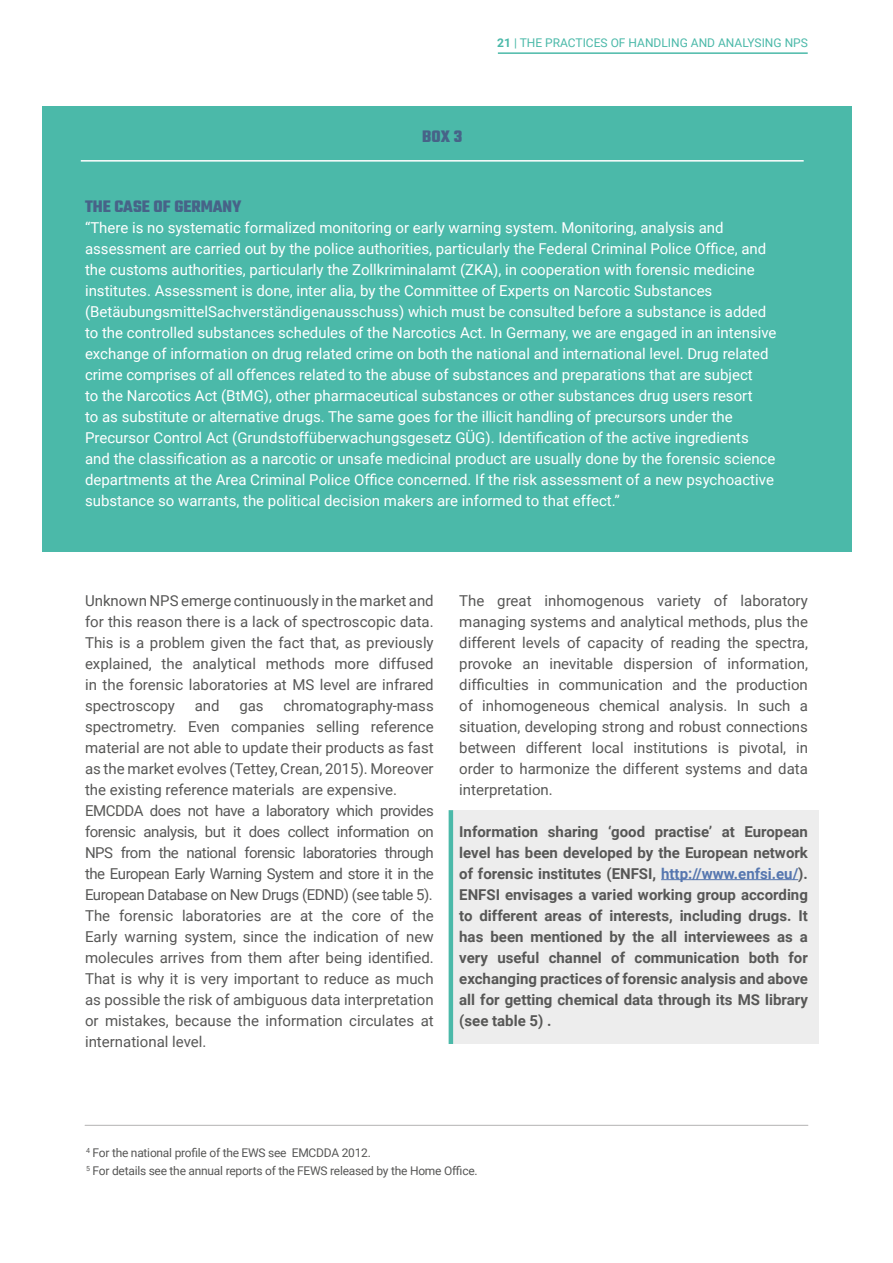
<style>
.page{position:relative;width:893px;height:1263px;background:#fff}
.page>*{position:absolute;margin:0;border:0;box-sizing:border-box;transform-origin:0 0}
.t1{font:700 18px "Teko";color:#476388}
.t2{font:15px/21px "Roboto";color:#575756;text-align:justify}
.t3{font:15px/21px "Roboto";color:#fff}
.t4{font:700 15px/21px "Roboto";color:#575756;text-align:justify}
.t5{font:12px/18px "Roboto";letter-spacing:-.02em;color:#575756}
.t6{font:12px "Roboto";color:#4bb9a9}
.s1{font-weight:700}
.s2{color:#5576af}
</style>
<div class="page">
<hr style="left:498px;top:52px;width:310px;height:2px;background:#4bb9a9">
<div style="left:42px;top:106px;width:809px;height:446px;background:#4bb9a9"></div>
<div style="left:453px;top:810px;width:366px;height:234px;background:#ededed"></div>
<hr style="left:449px;top:810px;width:4px;height:234px;background:#4bb9a9">
<hr style="left:661px;top:879px;width:137px;height:1px;background:#5576af">
<hr style="left:81px;top:160px;width:723px;height:2px;background:#fff">
<hr style="left:85px;top:1125px;width:723px;height:1px;background:#b3b2b2">
<p class="t1" style="left:422px;top:124px;width:42px">BOX 3</p>
<p class="t6" style="left:497px;top:35px;width:312px"><span class="s1">21</span> | THE PRACTICES OF HANDLING AND ANALYSING NPS</p>
<p class="t1" style="left:85px;top:195px;width:158px">THE CASE OF GERMANY</p>
<p class="t3" style="left:85px;top:217px;width:693px">“There is no systematic formalized monitoring or early warning system. Monitoring, analysis and assessment are carried out by the police authorities, particularly the Federal Criminal Police Office, and the customs authorities, particularly the Zollkriminalamt (ZKA), in cooperation with forensic medicine institutes. Assessment is done, inter alia, by the Committee of Experts on Narcotic Substances (BetäubungsmittelSachverständigenausschuss) which must be consulted before a substance is added to the controlled substances schedules of the Narcotics Act. In Germany, we are engaged in an intensive exchange of information on drug related crime on both the national and international level. Drug related crime comprises of all offences related to the abuse of substances and preparations that are subject<br>to the Narcotics Act (BtMG), other pharmaceutical substances or other substances drug users resort<br>to as substitute or alternative drugs. The same goes for the illicit handling of precursors under the Precursor Control Act (Grundstoffüberwachungsgesetz GÜG). Identification of the active ingredients and the classification as a narcotic or unsafe medicinal product are usually done by the forensic science departments at the Area Criminal Police Office concerned. If the risk assessment of a new psychoactive substance so warrants, the political decision makers are informed to that effect.”</p>
<p class="t2" style="left:85px;top:589px;width:350px">Unknown NPS emerge continuously in the market and for this reason there is a lack of spectroscopic data.<br>This is a problem given the fact that, as previously explained, the analytical methods more diffused in the forensic laboratories at MS level are infrared spectroscopy</p>
<p class="t2" style="left:85px;top:694px;width:350px;text-align:left;text-indent:198px">chromatography-mass spectrometry. Even companies selling reference material are not able to update their products as fast as the market evolves (Tettey, Crean, 2015). Moreover the existing reference materials are expensive.<br>EMCDDA does not have a laboratory which provides forensic analysis, but it does collect information on NPS from the national forensic laboratories through the European Early Warning System and store it in the European Database on New Drugs (EDND) (see table 5).<br>The forensic laboratories are at the core of the Early warning system, since the indication of new molecules arrives from them after being identified.<br>That is why it is very important to reduce as much as possible the risk of ambiguous data interpretation or mistakes, because the information circulates at international level.</p>
<p class="t2" style="left:195px;top:694px;width:26px">and</p>
<p class="t2" style="left:239px;top:694px;width:26px">gas</p>
<p class="t2" style="left:459px;top:589px;width:350px">The great inhomogenous variety of laboratory managing systems and analytical methods, plus the different levels of capacity of reading the spectra, provoke an inevitable dispersion of information, difficulties in communication and the production of inhomogeneous chemical analysis. In such a situation, developing strong and robust connections between different local institutions is pivotal, in order to harmonize the different systems and data interpretation.</p>
<p class="t4" style="left:459px;top:820px;width:350px">Information sharing ‘good practise’ at European level has been developed by the European network of forensic institutes (ENFSI, <span class="s2">http://www.enfsi.eu/</span>).<br>ENFSI envisages a varied working group according to different areas of interests, including drugs. It has been mentioned by the all interviewees as a very useful channel of communication both for exchanging practices of forensic analysis and above all for getting chemical data through its MS library (see table 5) .</p>
<p class="t5" style="left:86px;top:1143px;width:393px"><sup>4</sup> For the national profile of the EWS see EMCDDA 2012.<br><sup>5</sup> For details see the annual reports of the FEWS released by the Home Office.</p>
</div>
